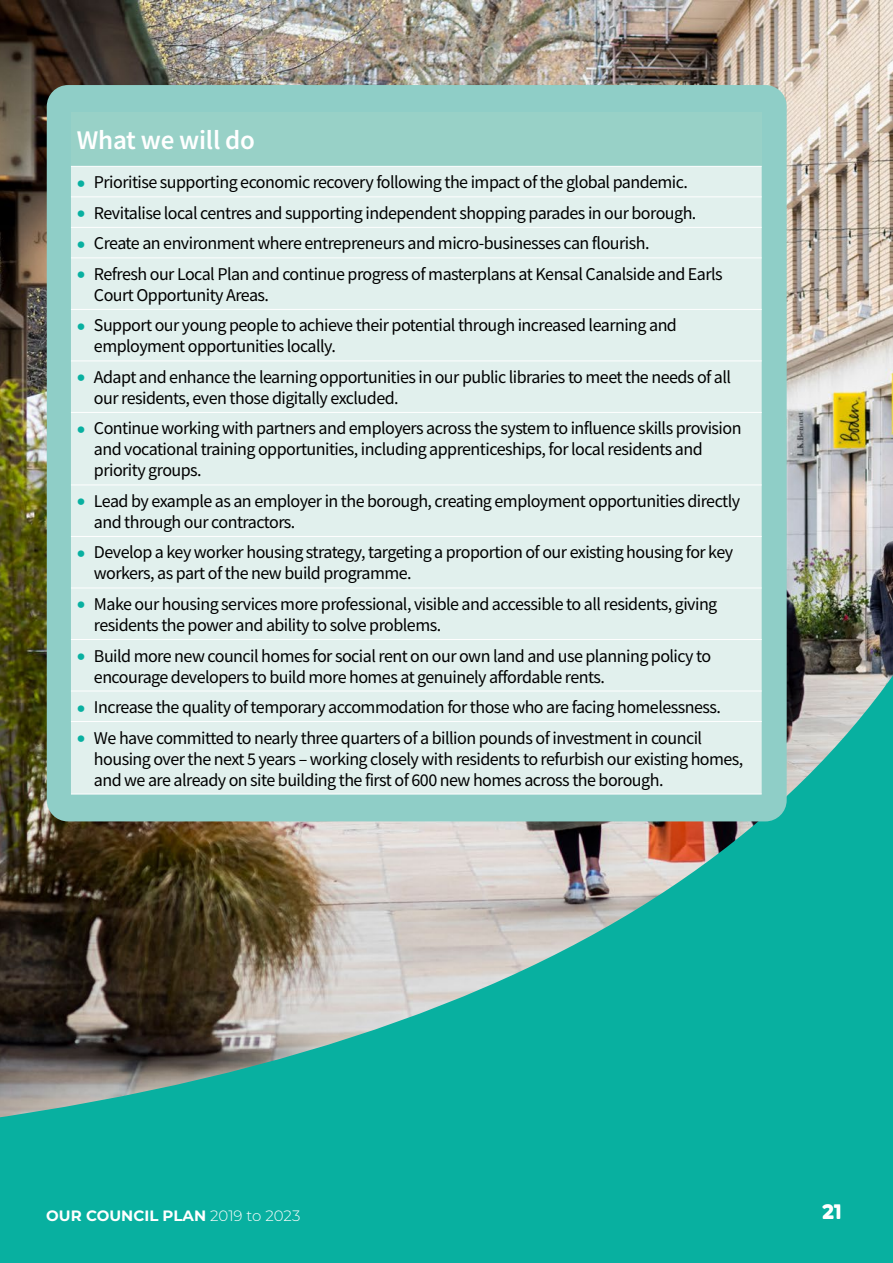
<style>
.page{position:relative;width:893px;height:1263px;background:#fff}
.page>*{position:absolute;margin:0;border:0;box-sizing:border-box;transform-origin:0 0}
.Intro{font:600 27px "Source Sans Pro";letter-spacing:-.01em;color:#fff}
.t1{font:700 19.5px "Montserrat";color:#fff}
.Text___bullet__A_g{font:18px/21px "Source Sans Pro";letter-spacing:-.03em;color:#000}
.t2{font:700 15px "Montserrat";color:#fff}
.s1{font-family:"Montserrat";font-weight:800;font-size:22.5px;color:#08b0a0}
.s2{font-weight:300}
</style>
<div class="page">
<img style="left:0;top:0;width:893px;height:657px">
<svg style="left:0;top:657px;width:893px;height:606px;background:#379c8d"></svg>
<div style="left:47px;top:85px;width:740px;height:736px;background:#8fcec7;border-radius:21px"></div>
<div style="left:71px;top:112px;width:691px;height:54px;background:#98d1c7"></div>
<div style="left:71px;top:167px;width:691px;height:627px;background:#e1f0ed"></div>
<hr style="left:71px;top:166px;width:691px;height:1px;background:#fff">
<hr style="left:71px;top:196px;width:691px;height:1px;background:#fff">
<hr style="left:71px;top:227px;width:691px;height:1px;background:#fff">
<hr style="left:71px;top:257px;width:691px;height:1px;background:#fff">
<hr style="left:71px;top:309px;width:691px;height:1px;background:#fff">
<hr style="left:71px;top:360px;width:691px;height:1px;background:#fff">
<hr style="left:71px;top:412px;width:691px;height:1px;background:#fff">
<hr style="left:71px;top:485px;width:691px;height:1px;background:#fff">
<hr style="left:71px;top:536px;width:691px;height:1px;background:#fff">
<hr style="left:71px;top:588px;width:691px;height:1px;background:#fff">
<hr style="left:71px;top:639px;width:691px;height:1px;background:#fff">
<hr style="left:71px;top:691px;width:691px;height:1px;background:#fff">
<hr style="left:71px;top:721px;width:691px;height:1px;background:#fff">
<hr style="left:71px;top:794px;width:691px;height:1px;background:#fff">
<h1 class="Intro" style="left:77px;top:123px;width:180px">What we will do</h1>
<p class="Text___bullet__A_g" style="left:77px;top:172px;width:613px"><span class="s1">•</span> Prioritise supporting economic recovery following the impact of the global pandemic.</p>
<p class="Text___bullet__A_g" style="left:77px;top:202px;width:621px"><span class="s1">•</span> Revitalise local centres and supporting independent shopping parades in our borough.</p>
<p class="Text___bullet__A_g" style="left:77px;top:233px;width:574px"><span class="s1">•</span> Create an environment where entrepreneurs and micro-businesses can flourish.</p>
<p class="Text___bullet__A_g" style="left:94px;top:263px;width:630px;text-indent:-17px"><span class="s1">•</span> Refresh our Local Plan and continue progress of masterplans at Kensal Canalside and Earls<br>Court Opportunity Areas.</p>
<p class="Text___bullet__A_g" style="left:94px;top:315px;width:584px;text-indent:-17px"><span class="s1">•</span> Support our young people to achieve their potential through increased learning and employment opportunities locally.</p>
<p class="Text___bullet__A_g" style="left:94px;top:366px;width:639px;text-indent:-17px"><span class="s1">•</span> Adapt and enhance the learning opportunities in our public libraries to meet the needs of all our residents, even those digitally excluded.</p>
<p class="Text___bullet__A_g" style="left:94px;top:418px;width:649px;text-indent:-17px"><span class="s1">•</span> Continue working with partners and employers across the system to influence skills provision and vocational training opportunities, including apprenticeships, for local residents and priority groups.</p>
<p class="Text___bullet__A_g" style="left:94px;top:490px;width:648px;text-indent:-17px"><span class="s1">•</span> Lead by example as an employer in the borough, creating employment opportunities directly and through our contractors.</p>
<p class="Text___bullet__A_g" style="left:94px;top:542px;width:641px;text-indent:-17px"><span class="s1">•</span> Develop a key worker housing strategy, targeting a proportion of our existing housing for key workers, as part of the new build programme.</p>
<p class="Text___bullet__A_g" style="left:94px;top:593px;width:625px;text-indent:-17px"><span class="s1">•</span> Make our housing services more professional, visible and accessible to all residents, giving residents the power and ability to solve problems.</p>
<p class="Text___bullet__A_g" style="left:94px;top:645px;width:619px;text-indent:-17px"><span class="s1">•</span> Build more new council homes for social rent on our own land and use planning policy to encourage developers to build more homes at genuinely affordable rents.</p>
<p class="Text___bullet__A_g" style="left:77px;top:696px;width:645px"><span class="s1">•</span> Increase the quality of temporary accommodation for those who are facing homelessness.</p>
<p class="Text___bullet__A_g" style="left:94px;top:727px;width:651px;text-indent:-17px"><span class="s1">•</span> We have committed to nearly three quarters of a billion pounds of investment in council housing over the next 5 years – working closely with residents to refurbish our existing homes, and we are already on site building the first of 600 new homes across the borough.</p>
<p class="t2" style="left:46px;top:1205px;width:256px">OUR COUNCIL PLAN <span class="s2">2019 to 2023</span></p>
<p class="t1" style="left:822px;top:1198px;width:21px">21</p>
</div>
